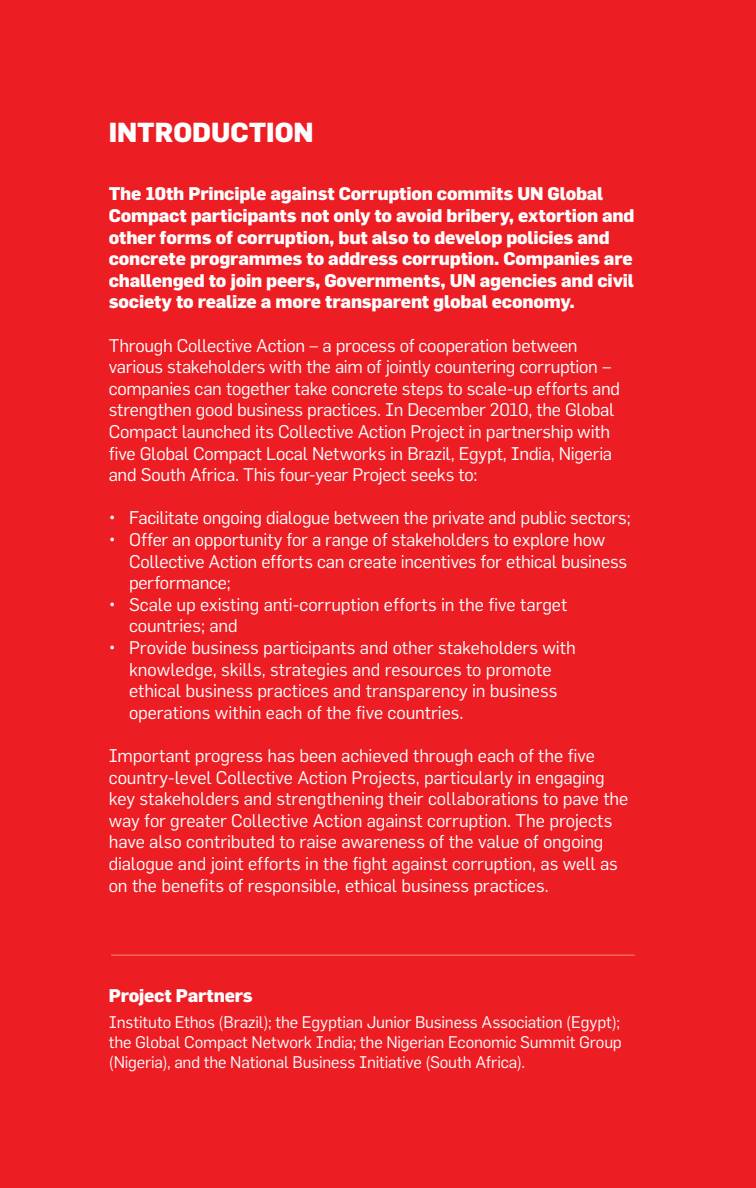
<style>
.page{position:relative;width:756px;height:1188px;background:#ed1d24}
.page>*{position:absolute;margin:0;border:0;box-sizing:border-box;transform-origin:0 0}
.t1{font:800 27px "Flama";color:#fff}
.t2{font:18px/21.6px "Flama";letter-spacing:-.01em;color:#fff}
.t3{font:800 18px/21.6px "Flama";letter-spacing:-.01em;color:#fff}
.t4{font:16.5px/19.8px "Flama";letter-spacing:-.01em;color:#fff;text-align:justify}
</style>
<div class="page">
<hr style="left:111px;top:955px;width:524px;height:1px;background:#f68d6f">
<p class="t1" style="left:109px;top:115px;width:157px">INTRODUCTION</p>
<p class="t3" style="left:109px;top:183px;width:527px">The 10th Principle against Corruption commits UN Global Compact participants not only to avoid bribery, extortion and other forms of corruption, but also to develop policies and concrete programmes to address corruption. Companies are challenged to join peers, Governments, UN agencies and civil society to realize a more transparent global economy.</p>
<p class="t2" style="left:109px;top:334px;width:513px">Through Collective Action – a process of cooperation between various stakeholders with the aim of jointly countering corruption – companies can together take concrete steps to scale-up efforts and strengthen good business practices. In December 2010, the Global Compact launched its Collective Action Project in partnership with five Global Compact Local Networks in Brazil, Egypt, India, Nigeria and South Africa. This four-year Project seeks to:</p>
<p class="t2" style="left:109px;top:507px;width:523px">• Facilitate ongoing dialogue between the private and public sectors;</p>
<p class="t2" style="left:129px;top:529px;width:500px;text-indent:-20px">• Offer an opportunity for a range of stakeholders to explore how<br>Collective Action efforts can create incentives for ethical business performance;</p>
<p class="t2" style="left:129px;top:593px;width:440px;text-indent:-20px">• Scale up existing anti-corruption efforts in the five target countries; and</p>
<p class="t2" style="left:129px;top:637px;width:448px;text-indent:-20px">• Provide business participants and other stakeholders with knowledge, skills, strategies and resources to promote ethical business practices and transparency in business operations within each of the five countries.</p>
<p class="t2" style="left:109px;top:745px;width:521px">Important progress has been achieved through each of the five country-level Collective Action Projects, particularly in engaging key stakeholders and strengthening their collaborations to pave the way for greater Collective Action against corruption. The projects have also contributed to raise awareness of the value of ongoing dialogue and joint efforts in the fight against corruption, as well as on the benefits of responsible, ethical business practices.</p>
<p class="t3" style="left:109px;top:984px;width:146px">Project Partners</p>
<p class="t4" style="left:109px;top:1012px;width:515px">Instituto Ethos (Brazil); the Egyptian Junior Business Association (Egypt); the Global Compact Network India; the Nigerian Economic Summit Group (Nigeria), and the National Business Initiative (South Africa).</p>
</div>
